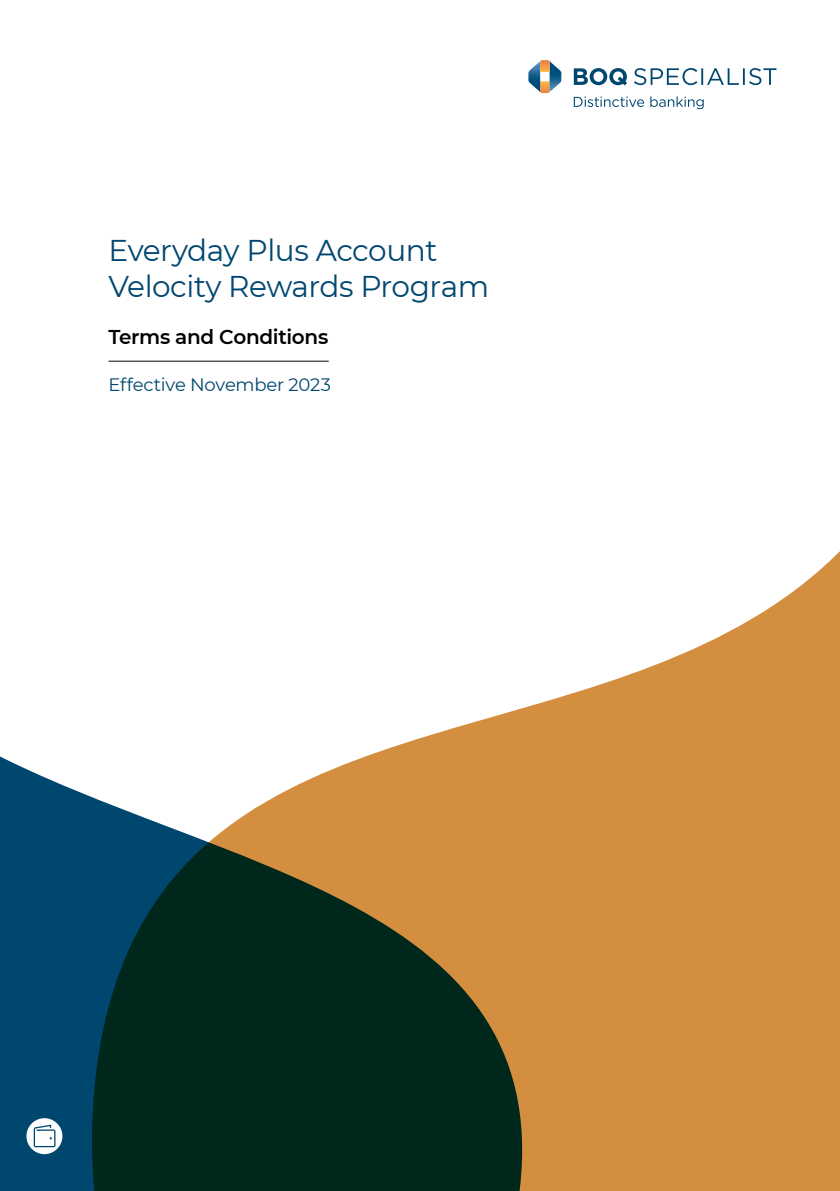
<style>
.page{position:relative;width:840px;height:1191px;background:#fff}
.page>*{position:absolute;margin:0;border:0;box-sizing:border-box;transform-origin:0 0}
.t1{font:30px/36px "Montserrat";letter-spacing:-.015em;color:#004770}
.t2{font:600 20px "Montserrat";letter-spacing:-.015em;color:#000}
.t3{font:18px "Montserrat";letter-spacing:-.015em;color:#004770}
</style>
<div class="page">
<svg style="left:390px;top:552px;width:449px;height:639px;fill:#d48e3f"></svg>
<svg style="left:0;top:748px;width:524px;height:443px;background:#425547"></svg>
<svg style="left:528px;top:60px;width:33px;height:33px"></svg>
<svg style="left:573px;top:68px;width:53px;height:17px"></svg>
<svg style="left:573px;top:97px;width:70px;height:10px"></svg>
<svg style="left:650px;top:96px;width:53px;height:13px"></svg>
<svg style="left:634px;top:68px;width:142px;height:17px"></svg>
<hr style="left:109px;top:361px;width:219px;height:1px;background:#000">
<svg style="left:26px;top:1118px;width:36px;height:36px"></svg>
<svg style="left:34px;top:1124px;width:21px;height:23px"></svg>
<p class="t1" style="left:109px;top:231px;width:382px">Everyday Plus Account<br>Velocity Rewards Program</p>
<p class="t2" style="left:109px;top:322px;width:221px">Terms and Conditions</p>
<p class="t3" style="left:109px;top:372px;width:224px">Effective November 2023</p>
</div>
